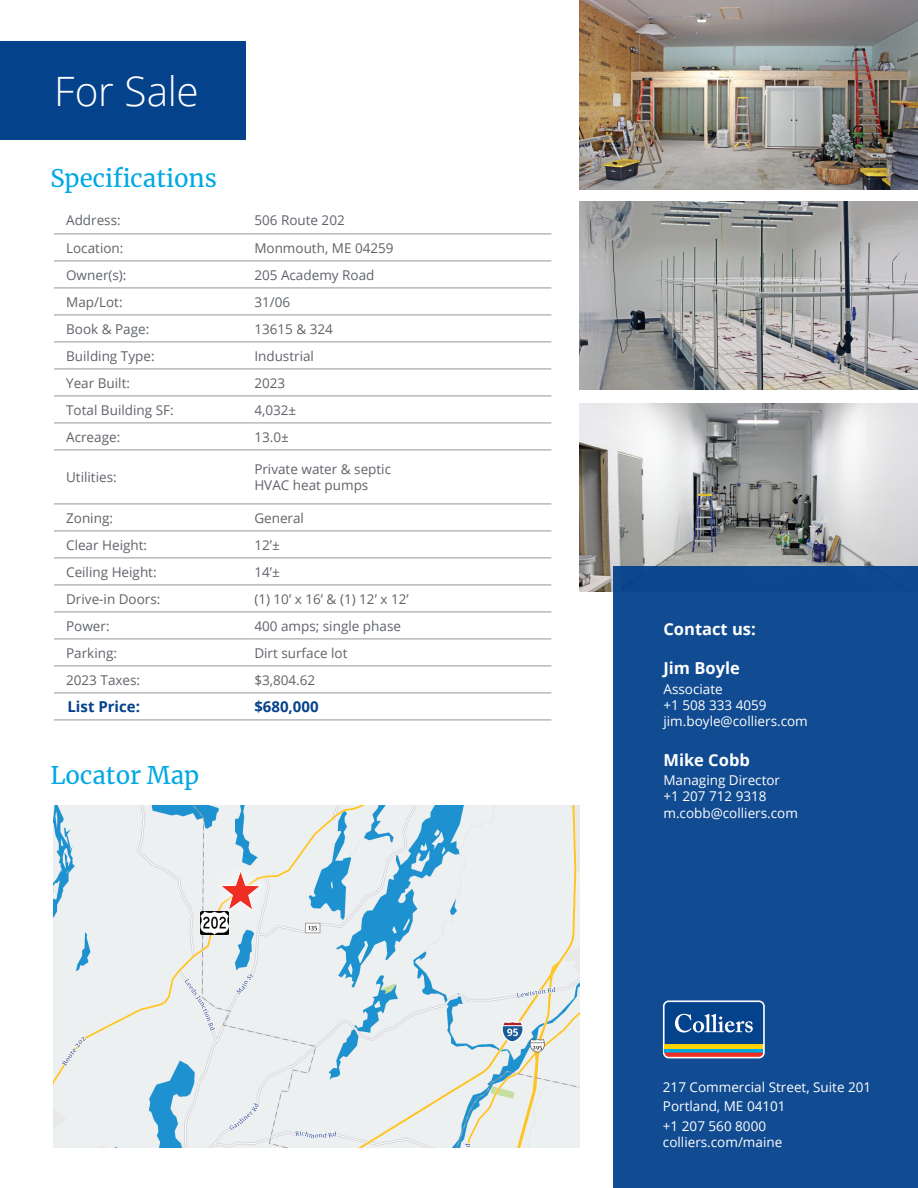
<style>
.page{position:relative;width:918px;height:1188px;background:#fff}
.page>*{position:absolute;margin:0;border:0;box-sizing:border-box;transform-origin:0 0}
.t1{font:300 40.5px "Open Sans";letter-spacing:-.01em;color:#fff}
.t2{font:24px "Merriweather";color:#00a8e4}
.t3{font:700 16.5px "Open Sans";color:#fff}
.t4{font:700 15px "Open Sans";color:#05428c}
.t5{font:13.5px/16.2px "Open Sans";color:#5f6369}
.t6{font:13.5px/16.2px "Open Sans";color:#fff}
</style>
<div class="page">
<svg style="left:54px;top:233px;width:497px;height:487px"></svg>
<hr style="left:54px;top:234px;width:195px;height:1px;background:#929799">
<hr style="left:249px;top:234px;width:302px;height:1px;background:#929799">
<hr style="left:54px;top:261px;width:195px;height:1px;background:#929799">
<hr style="left:249px;top:261px;width:302px;height:1px;background:#929799">
<hr style="left:54px;top:288px;width:195px;height:1px;background:#929799">
<hr style="left:249px;top:288px;width:302px;height:1px;background:#929799">
<hr style="left:54px;top:315px;width:195px;height:1px;background:#929799">
<hr style="left:249px;top:315px;width:302px;height:1px;background:#929799">
<hr style="left:54px;top:342px;width:195px;height:1px;background:#929799">
<hr style="left:249px;top:342px;width:302px;height:1px;background:#929799">
<hr style="left:54px;top:369px;width:195px;height:1px;background:#929799">
<hr style="left:249px;top:369px;width:302px;height:1px;background:#929799">
<hr style="left:54px;top:396px;width:195px;height:1px;background:#929799">
<hr style="left:249px;top:396px;width:302px;height:1px;background:#929799">
<hr style="left:54px;top:423px;width:195px;height:1px;background:#929799">
<hr style="left:249px;top:423px;width:302px;height:1px;background:#929799">
<hr style="left:54px;top:450px;width:195px;height:1px;background:#929799">
<hr style="left:54px;top:504px;width:195px;height:1px;background:#929799">
<hr style="left:54px;top:531px;width:195px;height:1px;background:#929799">
<hr style="left:54px;top:558px;width:195px;height:1px;background:#929799">
<hr style="left:54px;top:585px;width:195px;height:1px;background:#929799">
<hr style="left:54px;top:612px;width:195px;height:1px;background:#929799">
<hr style="left:54px;top:639px;width:195px;height:1px;background:#929799">
<hr style="left:249px;top:450px;width:302px;height:1px;background:#929799">
<hr style="left:249px;top:504px;width:302px;height:1px;background:#929799">
<hr style="left:249px;top:531px;width:302px;height:1px;background:#929799">
<hr style="left:249px;top:558px;width:302px;height:1px;background:#929799">
<hr style="left:249px;top:585px;width:302px;height:1px;background:#929799">
<hr style="left:249px;top:612px;width:302px;height:1px;background:#929799">
<hr style="left:249px;top:639px;width:302px;height:1px;background:#929799">
<hr style="left:249px;top:666px;width:302px;height:1px;background:#929799">
<hr style="left:249px;top:693px;width:302px;height:1px;background:#929799">
<hr style="left:249px;top:720px;width:302px;height:1px;background:#929799">
<hr style="left:54px;top:666px;width:195px;height:1px;background:#929799">
<hr style="left:54px;top:693px;width:195px;height:1px;background:#929799">
<hr style="left:54px;top:720px;width:195px;height:1px;background:#929799">
<img style="left:580px;top:404px;width:338px;height:188px">
<div style="left:613px;top:567px;width:305px;height:621px;background:#114b91"></div>
<img style="left:580px;top:202px;width:338px;height:188px">
<div style="left:0;top:41px;width:246px;height:99px;background:#05428c"></div>
<svg style="left:663px;top:1000px;width:102px;height:58px"></svg>
<div style="left:665px;top:1048px;width:98px;height:5px;background:#00a8e4"></div>
<hr style="left:665px;top:1044px;width:98px;height:4px;background:#fed503">
<svg style="left:665px;top:1053px;width:98px;height:4px"></svg>
<svg style="left:665px;top:1002px;width:98px;height:42px"></svg>
<img style="left:54px;top:806px;width:526px;height:342px">
<img style="left:580px;top:0;width:338px;height:190px">
<div style="left:202px;top:853px;width:77px;height:76px;background:#fff;opacity:.75"></div>
<svg style="left:218px;top:869px;width:45px;height:44px"></svg>
<img style="left:200px;top:912px;width:28px;height:22px">
<h1 class="t1" style="left:54px;top:63px;width:146px">For Sale</h1>
<h2 class="t2" style="left:50px;top:162px;width:168px">Specifications</h2>
<p class="t5" style="left:66px;top:212px;width:56px">Address:</p>
<p class="t5" style="left:254px;top:212px;width:92px">506 Route 202</p>
<p class="t5" style="left:66px;top:239px;width:59px">Location:</p>
<p class="t5" style="left:254px;top:239px;width:141px">Monmouth, ME 04259</p>
<p class="t5" style="left:66px;top:266px;width:62px">Owner(s):</p>
<p class="t5" style="left:254px;top:266px;width:122px">205 Academy Road</p>
<p class="t5" style="left:66px;top:293px;width:58px">Map/Lot:</p>
<p class="t5" style="left:254px;top:293px;width:37px">31/06</p>
<p class="t5" style="left:66px;top:320px;width:85px">Book &amp; Page:</p>
<p class="t5" style="left:254px;top:320px;width:80px">13615 &amp; 324</p>
<p class="t5" style="left:66px;top:347px;width:90px">Building Type:</p>
<p class="t5" style="left:254px;top:347px;width:61px">Industrial</p>
<p class="t5" style="left:66px;top:374px;width:65px">Year Built:</p>
<p class="t5" style="left:254px;top:374px;width:32px">2023</p>
<p class="t5" style="left:66px;top:401px;width:109px">Total Building SF:</p>
<p class="t5" style="left:254px;top:401px;width:43px">4,032±</p>
<p class="t5" style="left:66px;top:428px;width:56px">Acreage:</p>
<p class="t5" style="left:254px;top:428px;width:36px">13.0±</p>
<p class="t5" style="left:66px;top:469px;width:52px">Utilities:</p>
<p class="t5" style="left:254px;top:461px;width:138px">Private water &amp; septic<br>HVAC heat pumps</p>
<p class="t5" style="left:66px;top:509px;width:48px">Zoning:</p>
<p class="t5" style="left:254px;top:509px;width:51px">General</p>
<p class="t5" style="left:66px;top:536px;width:83px">Clear Height:</p>
<p class="t5" style="left:254px;top:536px;width:27px">12’±</p>
<p class="t5" style="left:66px;top:563px;width:92px">Ceiling Height:</p>
<p class="t5" style="left:254px;top:563px;width:27px">14’±</p>
<p class="t5" style="left:66px;top:590px;width:96px">Drive-in Doors:</p>
<p class="t5" style="left:254px;top:590px;width:156px">(1) 10’ x 16’ &amp; (1) 12’ x 12’</p>
<p class="t5" style="left:66px;top:617px;width:45px">Power:</p>
<p class="t5" style="left:254px;top:617px;width:148px">400 amps; single phase</p>
<p class="t5" style="left:66px;top:644px;width:52px">Parking:</p>
<p class="t5" style="left:254px;top:644px;width:95px">Dirt surface lot</p>
<p class="t5" style="left:66px;top:671px;width:76px">2023 Taxes:</p>
<p class="t5" style="left:254px;top:671px;width:62px">$3,804.62</p>
<p class="t4" style="left:68px;top:696px;width:74px">List Price:</p>
<p class="t4" style="left:254px;top:696px;width:66px">$680,000</p>
<h2 class="t2" style="left:50px;top:759px;width:150px">Locator Map</h2>
<p class="t3" style="left:663px;top:617px;width:94px">Contact us:</p>
<p class="t3" style="left:663px;top:656px;width:78px">Jim Boyle</p>
<p class="t6" style="left:663px;top:680px;width:146px">Associate<br>+1 508 333 4059 jim.boyle@colliers.com</p>
<p class="t3" style="left:663px;top:748px;width:88px">Mike Cobb</p>
<p class="t6" style="left:663px;top:772px;width:136px">Managing Director +1 207 712 9318 m.cobb@colliers.com</p>
<p class="t6" style="left:663px;top:1077px;width:210px;line-height:19.5px">217 Commercial Street, Suite 201<br>Portland, ME 04101<br>+1 207 560 8000</p>
<p class="t6" style="left:663px;top:1134px;width:121px">colliers.com/maine</p>
</div>
